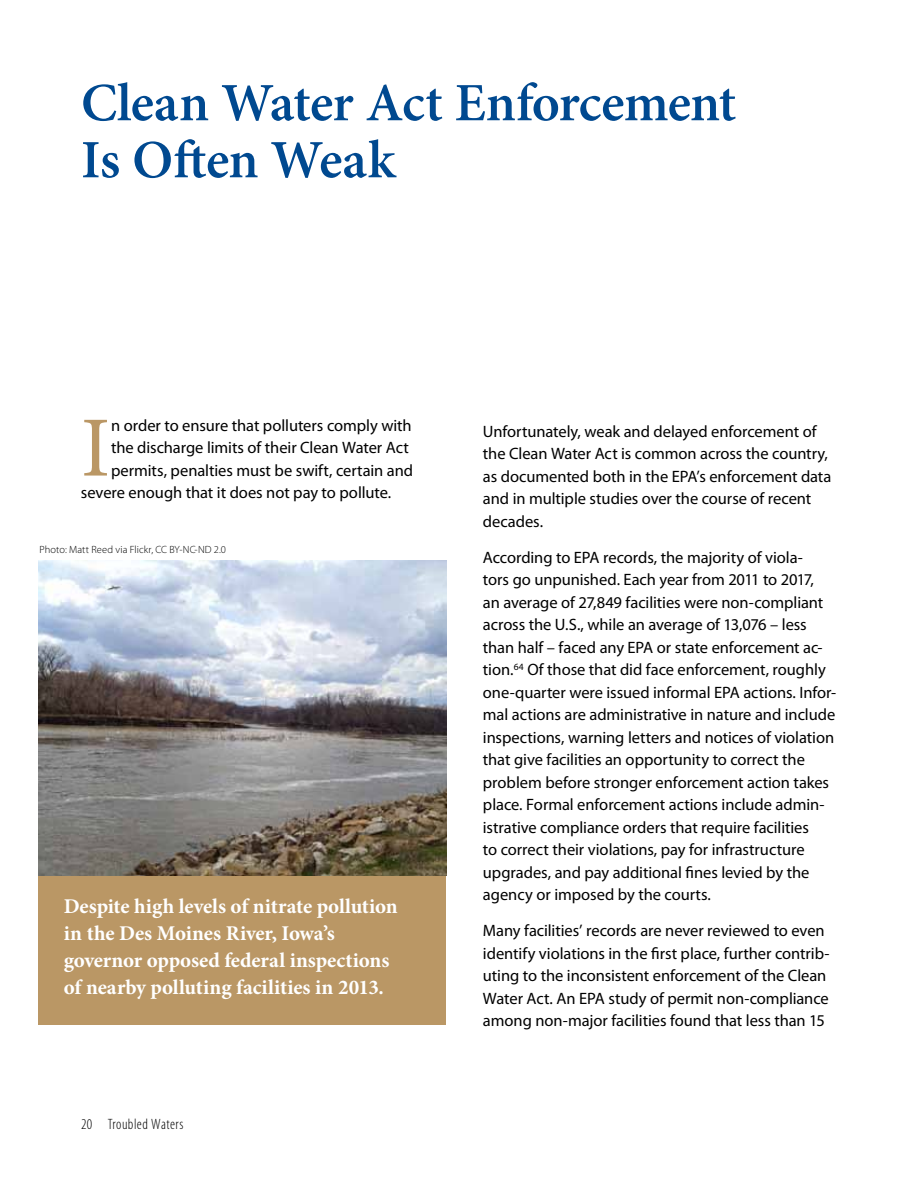
<style>
.page{position:relative;width:918px;height:1188px;background:#fff}
.page>*{position:absolute;margin:0;border:0;box-sizing:border-box;transform-origin:0 0}
.t1{font:85.8px "Minion Pro";color:#ba9765}
.t2{font:600 54px/57px "Minion Pro";letter-spacing:-.015em;color:#004990}
.t3{font:700 21px/27px "Minion Pro";letter-spacing:-.005em;color:#fff}
.t4{font:16.5px/22.5px "Myriad Pro";letter-spacing:-.005em;color:#000}
.t5{font:300 condensed 15px "Myriad Pro";letter-spacing:.03em;color:#000}
.t6{font:300 10.5px "Myriad Pro";letter-spacing:.005em;color:#000}
</style>
<div class="page">
<div style="left:38px;top:874px;width:408px;height:151px;background:#ba9765"></div>
<img style="left:38px;top:561px;width:408px;height:315px">
<h2 class="t2" style="left:81px;top:74px;width:657px">Clean Water Act Enforcement<br>Is Often Weak</h2>
<h1 class="t1" style="left:81px;top:391px;width:31px">I</h1>
<p class="t4" style="left:111px;top:414px;width:302px">n order to ensure that polluters comply with</p>
<p class="t4" style="left:111px;top:436px;width:299px">the discharge limits of their Clean Water Act</p>
<p class="t4" style="left:111px;top:459px;width:304px">permits, penalties must be swift, certain and</p>
<p class="t4" style="left:81px;top:481px;width:312px">severe enough that it does not pay to pollute.</p>
<p class="t6" style="left:40px;top:544px;width:188px">Photo: Matt Reed via Flickr, CC BY-NC-ND 2.0</p>
<p class="t3" style="left:64px;top:893px;width:335px">Despite high levels of nitrate pollution in the Des Moines River, Iowa’s governor opposed federal inspections of nearby polluting facilities in 2013.</p>
<p class="t5" style="left:81px;top:1116px;width:104px">20 Troubled Waters</p>
<p class="t4" style="left:483px;top:420px;width:350px">Unfortunately, weak and delayed enforcement of the Clean Water Act is common across the country, as documented both in the EPA’s enforcement data and in multiple studies over the course of recent decades.</p>
<p class="t4" style="left:483px;top:546px;width:355px">According to EPA records, the majority of viola-<br>tors go unpunished. Each year from 2011 to 2017,<br>an average of 27,849 facilities were non-compliant across the U.S., while an average of 13,076 – less than half – faced any EPA or state enforcement ac&shy;tion.<sup>64</sup> Of those that did face enforcement, roughly one-quarter were issued informal EPA actions. Infor&shy;mal actions are administrative in nature and include inspections, warning letters and notices of violation that give facilities an opportunity to correct the problem before stronger enforcement action takes place. Formal enforcement actions include admin&shy;istrative compliance orders that require facilities<br>to correct their violations, pay for infrastructure upgrades, and pay additional fines levied by the agency or imposed by the courts.</p>
<p class="t4" style="left:483px;top:919px;width:348px">Many facilities’ records are never reviewed to even identify violations in the first place, further contrib&shy;uting to the inconsistent enforcement of the Clean Water Act. An EPA study of permit non-compliance among non-major facilities found that less than 15</p>
</div>
